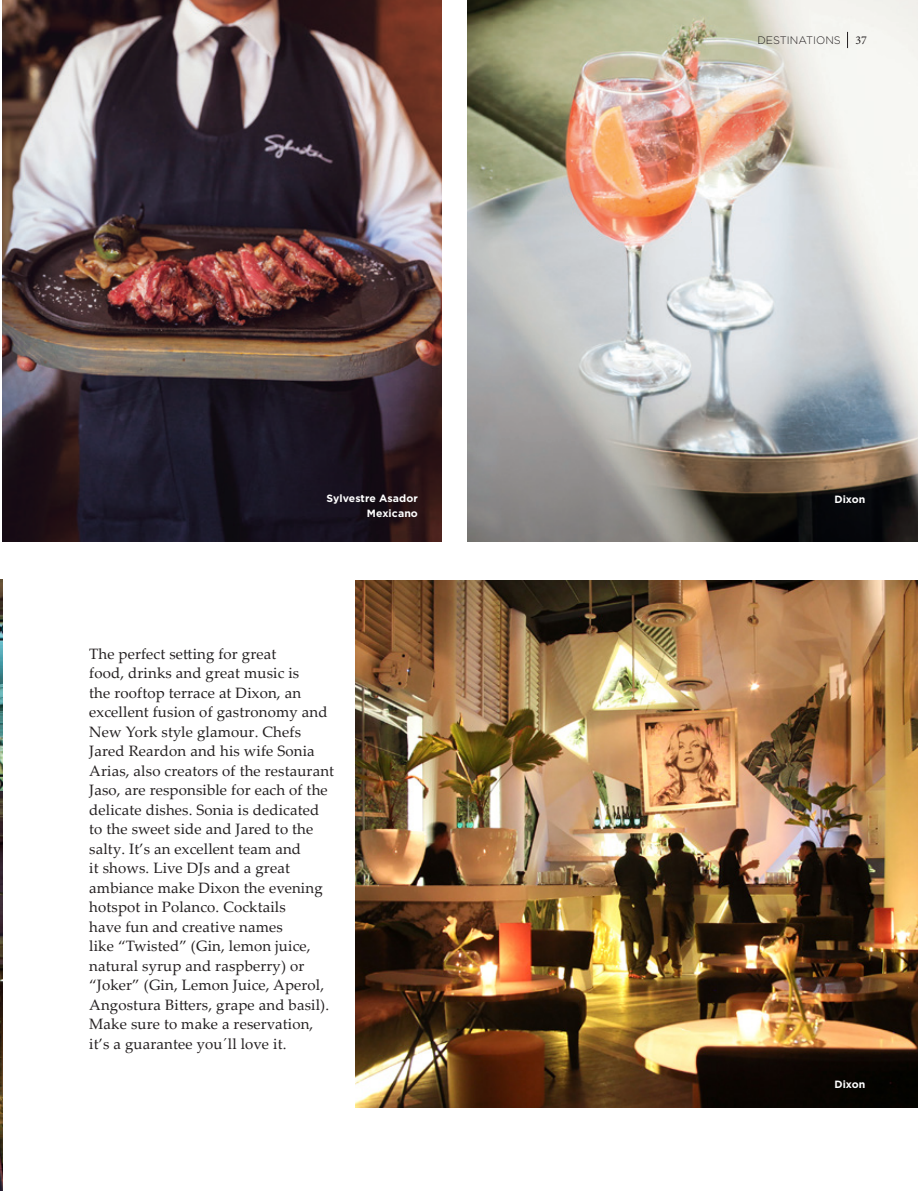
<style>
.page{position:relative;width:918px;height:1191px;background:#fff}
.page>*{position:absolute;margin:0;border:0;box-sizing:border-box;transform-origin:0 0}
.t1{font:15px/19.5px "Palatino Linotype";letter-spacing:.01em;color:#231f20}
.t2{font:300 10.8px "Gotham";color:#231f20}
.t3{font:700 10.5px/15px "Gotham";letter-spacing:.01em;color:#fff;text-align:right}
.s1{font-family:"Minion Pro";font-weight:400;font-size:12px}
</style>
<div class="page">
<img style="left:0;top:579px;width:2px;height:612px">
<img style="left:468px;top:0;width:450px;height:541px">
<img style="left:356px;top:580px;width:562px;height:527px">
<img style="left:2px;top:0;width:440px;height:541px">
<svg style="left:847px;top:32px;width:1px;height:16px"></svg>
<p class="t2" style="left:757px;top:33px;width:111px">DESTINATIONS <span class="s1">37</span></p>
<p class="t3" style="left:326px;top:491px;width:93px">Sylvestre Asador<br>Mexicano</p>
<p class="t3" style="left:834px;top:492px;width:33px">Dixon</p>
<p class="t1" style="left:89px;top:643px;width:246px">The perfect setting for great<br>food, drinks and great music is<br>the rooftop terrace at Dixon, an excellent fusion of gastronomy and<br>New York style glamour. Chefs<br>Jared Reardon and his wife Sonia<br>Arias, also creators of the restaurant<br>Jaso, are responsible for each of the delicate dishes. Sonia is dedicated to the sweet side and Jared to the salty. It’s an excellent team and<br>it shows. Live DJs and a great ambiance make Dixon the evening hotspot in Polanco. Cocktails<br>have fun and creative names<br>like “Twisted” (Gin, lemon juice, natural syrup and raspberry) or “Joker” (Gin, Lemon Juice, Aperol,<br>Angostura Bitters, grape and basil).<br>Make sure to make a reservation, it’s a guarantee you´ll love it.</p>
<p class="t3" style="left:834px;top:1076px;width:33px">Dixon</p>
</div>
